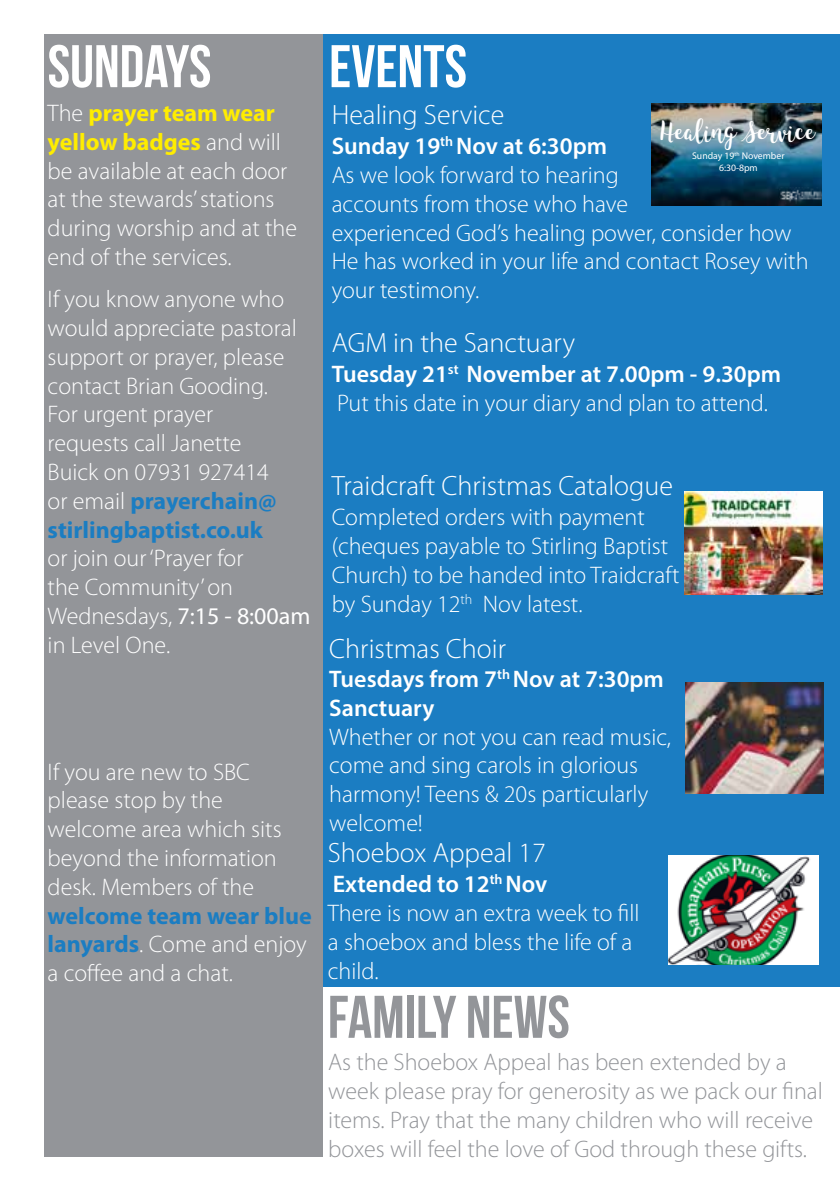
<style>
.page{position:relative;width:840px;height:1191px;background:#fff}
.page>*{position:absolute;margin:0;border:0;box-sizing:border-box;transform-origin:0 0}
.t1{font:700 60px "Bebas Neue";color:#fff}
.t2{font:700 60px "Bebas Neue";color:#939599}
.t3{font:300 28px "Myriad Pro";color:#fff}
.t4{font:300 24px/28.8px "Myriad Pro";color:#fff}
.t5{font:300 24px/28.8px "Myriad Pro";color:#939599}
.t6{font:600 24px/28.8px "Myriad Pro";color:#fff}
.t7{font:22.6px "King Basil Lite";color:#fff}
.t8{font:9.8px/11.6px "Myriad Pro";color:#fff;text-align:center}
.s1{font-weight:700;color:#ffed00}
.s2{font-weight:700;color:#1b7dc2}
.s3{font-weight:400}
.s4{font-weight:600}
</style>
<div class="page">
<div style="left:315px;top:34px;width:524px;height:952px;background:#1b7dc2"></div>
<div style="left:44px;top:34px;width:279px;height:1122px;background:#939599"></div>
<img style="left:685px;top:682px;width:138px;height:111px">
<img style="left:684px;top:491px;width:138px;height:103px">
<img style="left:668px;top:855px;width:150px;height:109px">
<img style="left:651px;top:103px;width:169px;height:103px">
<img style="left:779px;top:188px;width:41px;height:15px">
<h1 class="t1" style="left:48px;top:34px;width:165px">SUNDAYS</h1>
<p class="t4" style="left:48px;top:99px;width:251px">The <span class="s1">prayer team wear yellow badges</span> and will be available at each door at the stewards’ stations during worship and at the end of the services.</p>
<p class="t4" style="left:48px;top:285px;width:250px">If you know anyone who would appreciate pastoral support or prayer, please contact Brian Gooding.<br>For urgent prayer requests call Janette<br>Buick on 07931 927414<br>or email <span class="s2">prayerchain@ stirlingbaptist.co.uk</span></p>
<p class="t4" style="left:48px;top:544px;width:264px">or join our ‘Prayer for<br>the Community’ on<br>Wednesdays, <span class="s3">7:15 - 8:00am </span>in Level One.</p>
<p class="t4" style="left:48px;top:757px;width:235px">If you are new to SBC please stop by the welcome area which sits beyond the information desk. Members of the</p>
<p class="t4" style="left:48px;top:901px;width:265px"><span class="s2">welcome team wear blue lanyards</span>. Come and enjoy a coffee and a chat.</p>
<h1 class="t1" style="left:329px;top:34px;width:139px">EVENTS</h1>
<p class="t3" style="left:331px;top:99px;width:174px">Healing Service</p>
<p class="t4" style="left:331px;top:132px;width:478px"><span class="s4">Sunday 19</span><sup>th</sup> <span class="s4">Nov at 6:30pm<br></span>As we look forward to hearing<br>accounts from those who have<br>experienced God’s healing power, consider how<br>He has worked in your life and contact Rosey with your testimony.</p>
<p class="t7" style="left:660px;top:115px;width:156px">Healing Service</p>
<p class="t8" style="left:691px;top:150px;width:94px">Sunday 19<sup>th</sup> November<br>6:30-8pm</p>
<p class="t3" style="left:331px;top:327px;width:245px">AGM in the Sanctuary</p>
<p class="t4" style="left:331px;top:360px;width:450px"><span class="s4">Tuesday 21</span><sup>st</sup> <span class="s4">November at 7.00pm - 9.30pm<br></span>Put this date in your diary and plan to attend.</p>
<p class="t3" style="left:331px;top:470px;width:342px">Traidcraft Christmas Catalogue</p>
<p class="t4" style="left:331px;top:503px;width:349px">Completed orders with payment (cheques payable to Stirling Baptist<br>Church) to be handed into Traidcraft by Sunday 12<sup>th</sup> Nov latest.</p>
<p class="t3" style="left:329px;top:633px;width:178px">Christmas Choir</p>
<p class="t6" style="left:329px;top:664px;width:336px">Tuesdays from 7<sup>th</sup> Nov at 7:30pm<br>Sanctuary</p>
<p class="t4" style="left:329px;top:722px;width:343px">Whether or not you can read music, come and sing carols in glorious harmony! Teens &amp; 20s particularly welcome!</p>
<p class="t3" style="left:327px;top:837px;width:219px">Shoebox Appeal 17</p>
<p class="t4" style="left:327px;top:870px;width:313px"><span class="s4">Extended to 12</span><sup>th</sup> <span class="s4">Nov<br></span>There is now an extra week to fill a shoebox and bless the life of a child.</p>
<h1 class="t2" style="left:327px;top:984px;width:243px">FAMILY NEWS</h1>
<p class="t5" style="left:328px;top:1048px;width:496px">As the Shoebox Appeal has been extended by a week please pray for generosity as we pack our final items. Pray that the many children who will receive boxes will feel the love of God through these gifts.</p>
</div>
